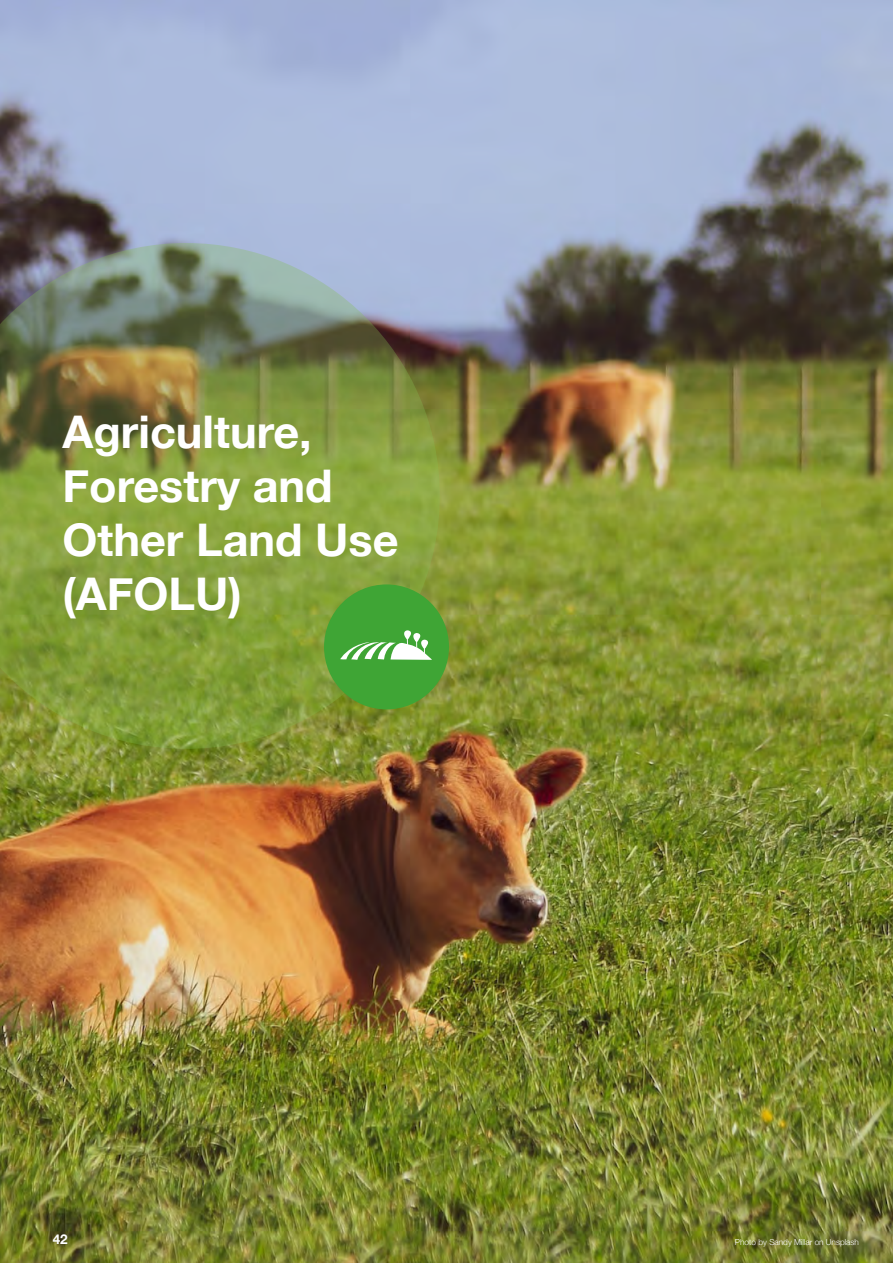
<style>
.page{position:relative;width:893px;height:1263px;background:#fff}
.page>*{position:absolute;margin:0;border:0;box-sizing:border-box;transform-origin:0 0}
.t1{font:700 45px/54px "Helvetica Neue";color:#fff}
.t2{font:700 13.5px "Helvetica Neue";color:#fff}
.t3{font:300 8.25px "Helvetica Neue";color:#fff}
</style>
<div class="page">
<img style="left:1px;top:0;width:892px;height:1263px">
<img style="left:0;top:243px;width:440px;height:506px">
<div style="left:324px;top:584px;width:125px;height:125px;background:#3fa535;border-radius:50%"></div>
<svg style="left:340px;top:630px;width:92px;height:30px"></svg>
<p class="t1" style="left:63px;top:406px;width:337px">Agriculture,<br>Forestry and<br>Other Land Use (AFOLU)</p>
<p class="t2" style="left:53px;top:1229px;width:17px">42</p>
<p class="t3" style="left:735px;top:1235px;width:125px">Photo by Sandy Millar on Unsplash</p>
</div>
